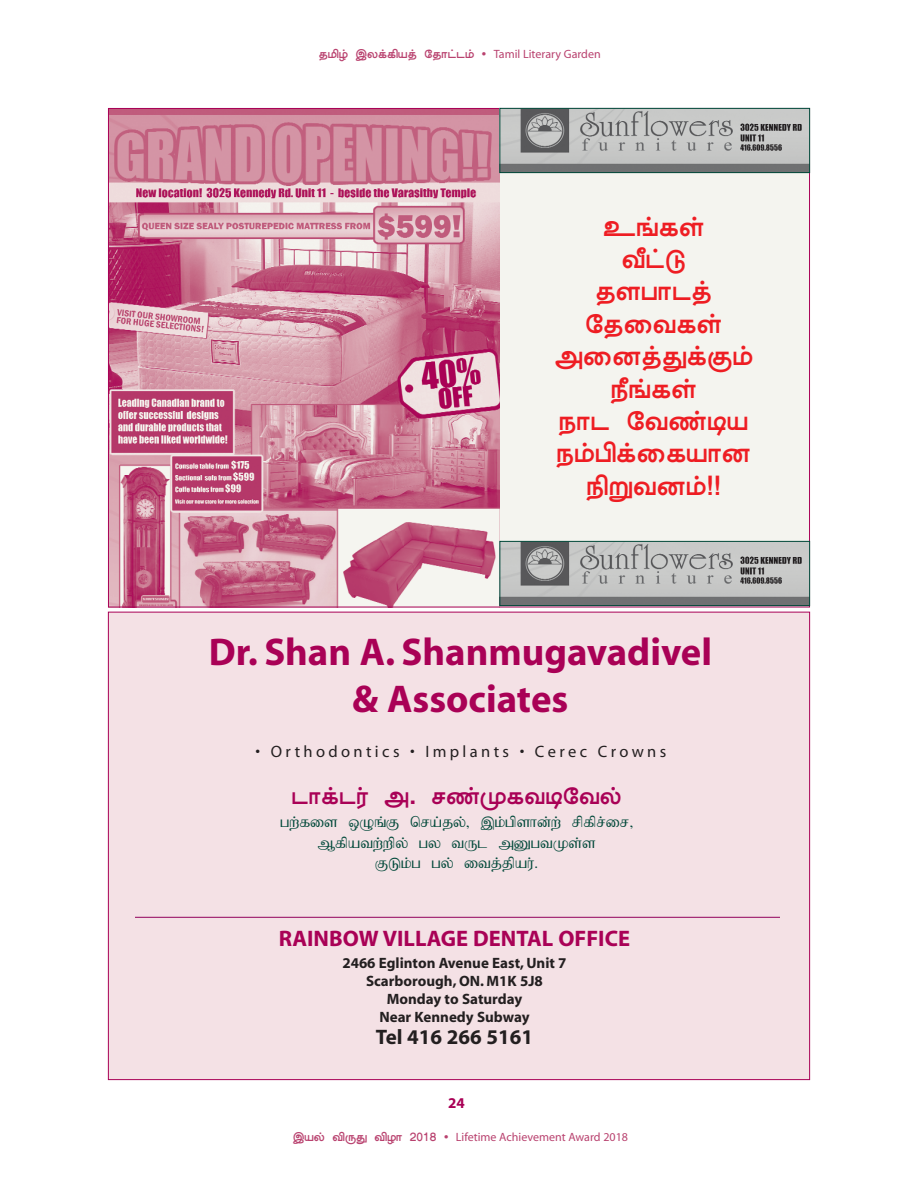
<style>
.page{position:relative;width:918px;height:1188px;background:#fff}
.page>*{position:absolute;margin:0;border:0;box-sizing:border-box;transform-origin:0 0}
.t1{font:700 38.85px/46.5px "Myriad";color:#a90156;text-align:center}
.t2{font:27px/32.4px "Newtrinco";color:#ee1d23;text-align:center}
.t3{font:23.85px "Newtrinco";color:#a90156}
.t4{font:700 22.5px "Myriad";color:#a90156}
.t5{font:700 21px "Myriad";color:#231f20}
.t6{font:16.95px/20.4px "Vathiri";color:#004839;text-align:center}
.t7{font:16.5px "Myriad";letter-spacing:.205em;color:#231f20}
.t8{font:700 15px/18px "Myriad";color:#231f20;text-align:center}
.t9{font:700 15px "Myriad";color:#a90156}
.t10{font:12px "Myriad";color:#b9426f}
.t11{font:12px "Newtrinco";color:#b9426f}
.s1{font-family:"Myriad"}
.s2{font-family:"Newtrinco"}
</style>
<div class="page">
<div style="left:108px;top:612px;width:702px;height:468px;background:#f4e1e5"></div>
<div style="left:108px;top:108px;width:702px;height:499px;background:#f4f4ef"></div>
<img style="left:110px;top:110px;width:389px;height:495px">
<img style="left:502px;top:543px;width:306px;height:61px">
<div style="left:500px;top:541px;width:310px;height:65px;border:1px solid #004839"></div>
<img style="left:502px;top:110px;width:306px;height:61px">
<div style="left:500px;top:108px;width:310px;height:65px;border:1px solid #004839"></div>
<hr style="left:135px;top:917px;width:645px;height:1px;background:#91015b">
<p class="t11" style="left:319px;top:47px;width:284px">jkpo; ,yf;fpaj; Njhl;lk; • <span class="s1">Tamil Literary Garden</span></p>
<h2 class="t2" style="left:554px;top:210px;width:200px">cq;fs;<br>tPl;L<br>jsghlj;<br>Njitfs; midj;Jf;Fk; ePq;fs;<br>ehl Ntz;ba ek;gpf;ifahd epWtdk;!!</h2>
<h1 class="t1" style="left:209px;top:632px;width:505px">Dr. Shan A. Shanmugavadivel &amp; Associates</h1>
<p class="t7" style="left:255px;top:745px;width:412px">• Orthodontics • Implants • Cerec Crowns</p>
<h3 class="t3" style="left:291px;top:782px;width:332px">lhf;lu; m. rz;KftbNty;</h3>
<p class="t6" style="left:280px;top:811px;width:355px">gw;fis xOq;F nra;jy;&gt; ,k;gpshd;w; rpfpr;ir&gt;<br>Mfpatw;wpy; gy tUl mDgtKs;s<br>FLk;g gy; itj;jpau;.</p>
<h3 class="t4" style="left:279px;top:930px;width:353px">RAINBOW VILLAGE DENTAL OFFICE</h3>
<p class="t8" style="left:342px;top:955px;width:226px">2466 Eglinton Avenue East, Unit 7<br>Scarborough, ON. M1K 5J8<br>Monday to Saturday<br>Near Kennedy Subway</p>
<h3 class="t5" style="left:376px;top:1029px;width:159px">Tel 416 266 5161</h3>
<p class="t9" style="left:448px;top:1097px;width:18px">24</p>
<p class="t10" style="left:293px;top:1133px;width:337px"><span class="s2">,ay; tpUJ tpoh 2018 •</span> Lifetime Achievement Award 2018</p>
</div>
